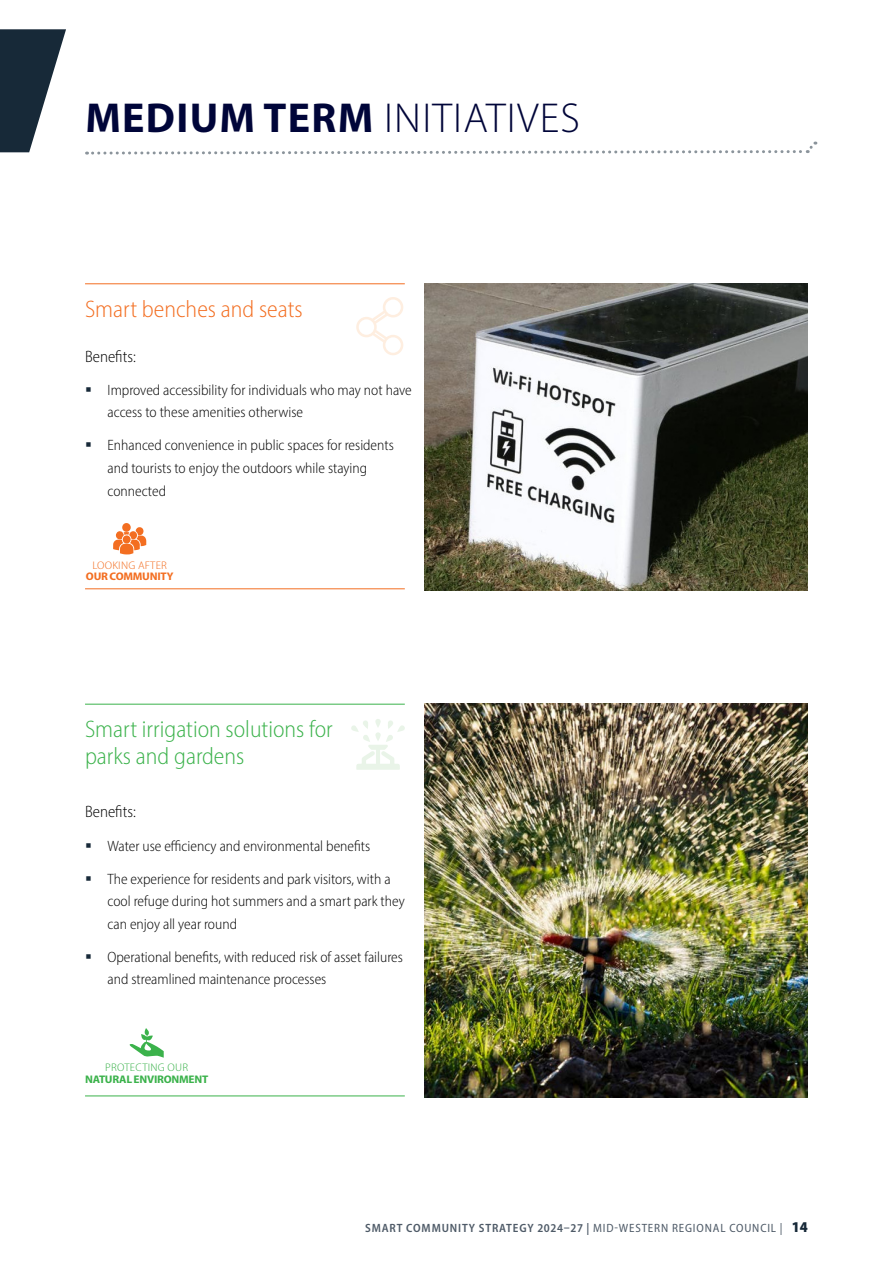
<style>
.page{position:relative;width:893px;height:1263px;background:#fff}
.page>*{position:absolute;margin:0;border:0;box-sizing:border-box;transform-origin:0 0}
.Main_Heading_no_TOC{font:300 42px "Myriad Pro";letter-spacing:.03em;color:#000539}
.Heading_2{font:300 semi-condensed 24px/27px "Myriad Pro";color:#3bb24b}
.Heading_2-2{font:300 semi-condensed 24px "Myriad Pro";color:#f36e21}
.Body_Copy{font:300 semi-condensed 16.5px "Myriad Pro";color:#000}
.t1{font:300 semi-condensed 15px/22.5px "Myriad Pro";color:#000}
.t2{font:600 semi-condensed 12px "Myriad Pro";letter-spacing:.07em;color:#4e5a67}
.Goal_Headings_no_TOC{font:700 semi-condensed 11.1px/11.1px "Myriad Pro";letter-spacing:-.02em;color:#3bb24b;text-align:center;scale:1.12 1}
.Goal_Headings_no_TOC-2{font:300 semi-condensed 11.1px/11.1px "Myriad Pro";letter-spacing:.02em;color:#f36e21;text-align:center;scale:1.12 1}
.s1{font-weight:700}
.s2{font-weight:300}
.s3{font-weight:400}
.s4{font-weight:900;font-size:15px;color:#172938}
</style>
<div class="page">
<svg style="left:87px;top:141px;width:730px;height:14px"></svg>
<svg style="left:0;top:29px;width:66px;height:123px"></svg>
<img style="left:425px;top:283px;width:383px;height:307px">
<hr style="left:85px;top:283px;width:320px;height:1px;background:#f36e21">
<hr style="left:85px;top:588px;width:320px;height:1px;background:#f36e21">
<div style="left:122px;top:523px;width:9px;height:9px;background:#f36e21;border-radius:50%"></div>
<svg style="left:113px;top:527px;width:33px;height:28px"></svg>
<svg style="left:356px;top:297px;width:47px;height:58px"></svg>
<img style="left:425px;top:704px;width:383px;height:393px">
<hr style="left:85px;top:704px;width:320px;height:1px;background:#3bb24b">
<hr style="left:85px;top:1095px;width:320px;height:1px;background:#3bb24b">
<svg style="left:130px;top:1028px;width:34px;height:30px"></svg>
<svg style="left:351px;top:719px;width:54px;height:51px"></svg>
<p class="Main_Heading_no_TOC" style="left:85px;top:93px;width:496px"><span class="s1">MEDIUM TERM</span> INITIATIVES</p>
<p class="Heading_2-2" style="left:85px;top:294px;width:219px">Smart benches and seats</p>
<p class="Body_Copy" style="left:85px;top:346px;width:52px">Benefits:</p>
<p class="t1" style="left:108px;top:378px;width:306px">Improved accessibility for individuals who may not have access to these amenities otherwise</p>
<p class="t1" style="left:108px;top:434px;width:288px">Enhanced convenience in public spaces for residents and tourists to enjoy the outdoors while staying connected</p>
<p class="Goal_Headings_no_TOC-2" style="left:86px;top:560px;width:80px">LOOKING AFTER<br><span class="s1">OUR COMMUNITY</span></p>
<p class="Heading_2" style="left:85px;top:715px;width:249px">Smart irrigation solutions for parks and gardens</p>
<p class="Body_Copy" style="left:85px;top:802px;width:52px">Benefits:</p>
<p class="t1" style="left:108px;top:834px;width:264px">Water use efficiency and environmental benefits</p>
<p class="t1" style="left:108px;top:867px;width:299px">The experience for residents and park visitors, with a cool refuge during hot summers and a smart park they can enjoy all year round</p>
<p class="t1" style="left:108px;top:945px;width:297px">Operational benefits, with reduced risk of asset failures and streamlined maintenance processes</p>
<p class="Goal_Headings_no_TOC" style="left:85px;top:1062px;width:111px"><span class="s2">PROTECTING OUR<br></span>NATURAL ENVIRONMENT</p>
<p class="t2" style="left:365px;top:1220px;width:444px">SMART COMMUNITY STRATEGY 2024–27 | <span class="s3">MID-WESTERN REGIONAL COUNCIL |</span> <span class="s4">14</span></p>
</div>
